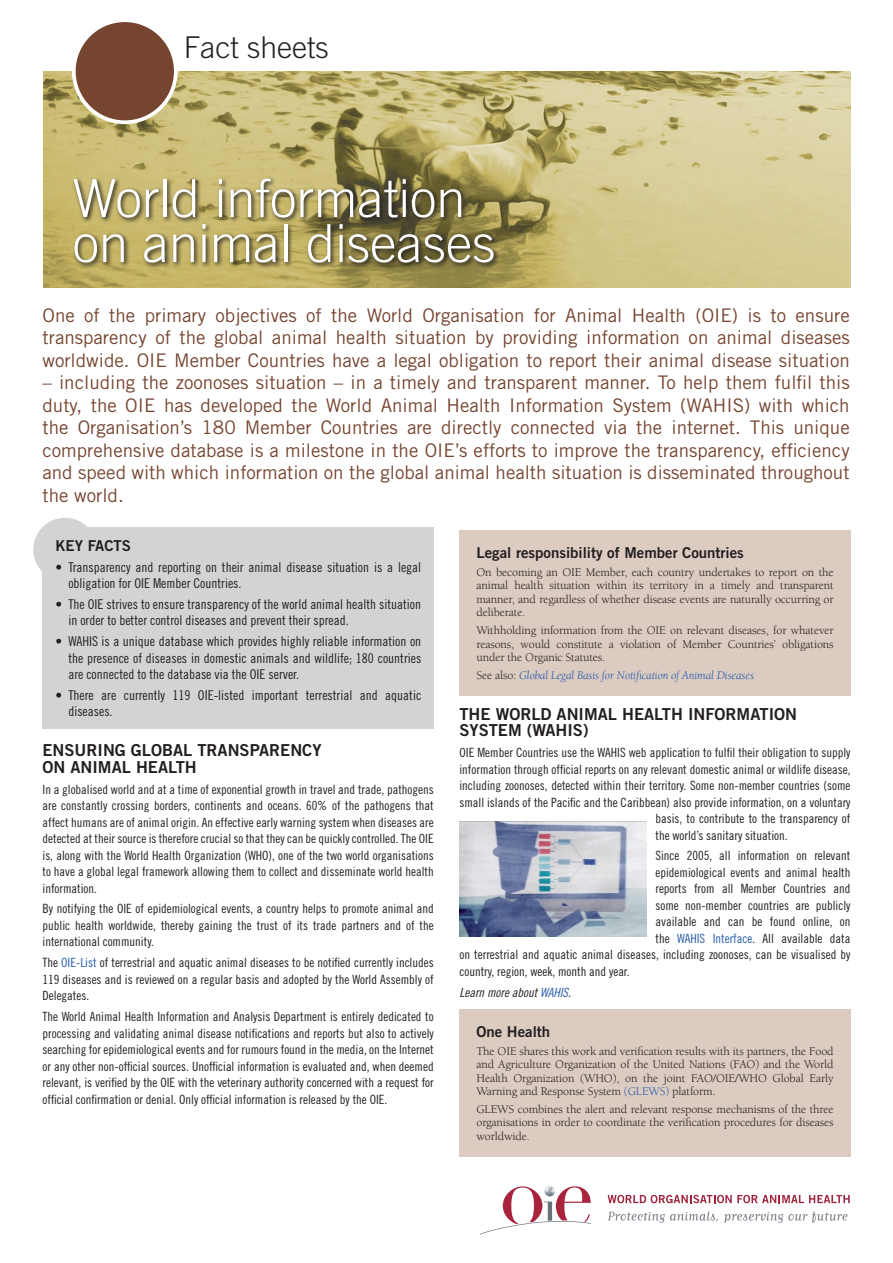
<style>
.page{position:relative;width:893px;height:1263px;background:#fff}
.page>*{position:absolute;margin:0;border:0;box-sizing:border-box;transform-origin:0 0}
.TITULAR_up{font:300 52.5px/45px "Trade Gothic LT Std";color:#fff}
.t1{font:300 30px "Trade Gothic LT Std";color:#231f20}
.Entradilla{font:18.75px/22.5px "Trade Gothic LT Std";color:#754530;text-align:justify}
.TITULO1{font:16.5px/16.5px "Trade Gothic LT Std Bd 2";color:#231f20}
.titulo_box{font:15px "Trade Gothic LT Std Bd 2";color:#231f20}
.Titulo_KEY_FACTS{font:15px "Trade Gothic LT Std Bd 2";color:#231f20}
.KEY_FACTS{font:13.5px/16.5px "Trade Gothic LT Std Cn 18";color:#231f20}
.texto_1{font:12.75px/16.5px "Trade Gothic LT Std Cn 18";color:#231f20;text-align:justify}
.texto_1-2{font:12.75px "Trade Gothic LT Std Cn 18 Obl";color:#231f20}
.Texto_box_2_-_b{font:12px/13.5px "Berkeley";letter-spacing:-.01em;color:#231f20;text-align:justify}
.Texto_box_2_-_b-2{font:italic 12px "Berkeley";letter-spacing:-.01em;color:#275caa}
.s1{color:#275caa}
.s2{font-style:normal;color:#231f20}
</style>
<div class="page">
<img style="left:43px;top:71px;width:807px;height:216px">
<svg style="left:72px;top:177px;width:428px;height:92px;background:#92864f"></svg>
<div style="left:33px;top:518px;width:64px;height:63px;background:#d3d3d6;border-radius:50%"></div>
<div style="left:43px;top:527px;width:391px;height:202px;background:#d3d3d6"></div>
<svg style="left:480px;top:1186px;width:111px;height:48px"></svg>
<svg style="left:608px;top:1195px;width:242px;height:8px"></svg>
<svg style="left:608px;top:1212px;width:110px;height:11px"></svg>
<svg style="left:724px;top:1212px;width:124px;height:11px"></svg>
<div style="left:74px;top:20px;width:102px;height:102px;background:#754530;border-radius:50%"></div>
<div style="left:72px;top:18px;width:106px;height:106px;border:4px solid #fff;border-radius:50%"></div>
<div style="left:459px;top:530px;width:392px;height:166px;background:#dccbc1"></div>
<div style="left:459px;top:1009px;width:392px;height:148px;background:#dccbc1"></div>
<img style="left:459px;top:821px;width:188px;height:115px">
<p class="t1" style="left:184px;top:29px;width:147px">Fact sheets</p>
<p class="TITULAR_up" style="left:73px;top:175px;width:424px">World information on animal diseases</p>
<p class="Entradilla" style="left:43px;top:304px;width:809px">One of the primary objectives of the World Organisation for Animal Health (OIE) is to ensure transparency of the global animal health situation by providing information on animal diseases worldwide. OIE Member Countries have a legal obligation to report their animal disease situation</p>
<p class="Entradilla" style="left:43px;top:371px;width:809px">– including the zoonoses situation – in a timely and transparent manner. To help them fulfil this duty, the OIE has developed the World Animal Health Information System (WAHIS) with which the Organisation’s 180 Member Countries are directly connected via the internet. This unique comprehensive database is a milestone in the OIE’s efforts to improve the transparency, efficiency and speed with which information on the global animal health situation is disseminated throughout the world.</p>
<p class="Titulo_KEY_FACTS" style="left:56px;top:536px;width:77px">KEY FACTS</p>
<p class="KEY_FACTS" style="left:68px;top:558px;width:354px;text-indent:-13px">• Transparency and reporting on their animal disease situation is a legal obligation for OIE Member Countries.</p>
<p class="KEY_FACTS" style="left:68px;top:596px;width:354px;text-indent:-13px">• The OIE strives to ensure transparency of the world animal health situation in order to better control diseases and prevent their spread.</p>
<p class="KEY_FACTS" style="left:68px;top:633px;width:354px;text-align:justify;text-indent:-13px">• WAHIS is a unique database which provides highly reliable information on the presence of diseases in domestic animals and wildlife; 180 countries are connected to the database via the OIE server.</p>
<p class="KEY_FACTS" style="left:68px;top:687px;width:354px;text-indent:-13px">• There are currently 119 OIE-listed important terrestrial and aquatic diseases.</p>
<p class="TITULO1" style="left:43px;top:742px;width:280px">ENSURING GLOBAL TRANSPARENCY<br>ON ANIMAL HEALTH</p>
<p class="texto_1" style="left:43px;top:781px;width:393px">In a globalised world and at a time of exponential growth in travel and trade, pathogens are constantly crossing borders, continents and oceans. 60% of the pathogens that affect humans are of animal origin. An effective early warning system when diseases are detected at their source is therefore crucial so that they can be quickly controlled. The OIE is, along with the World Health Organization (WHO), one of the two world organisations to have a global legal framework allowing them to collect and disseminate world health information.</p>
<p class="texto_1" style="left:43px;top:900px;width:393px">By notifying the OIE of epidemiological events, a country helps to promote animal and public health worldwide, thereby gaining the trust of its trade partners and of the international community.</p>
<p class="texto_1" style="left:43px;top:954px;width:393px">The <span class="s1">OIE-List</span> of terrestrial and aquatic animal diseases to be notified currently includes 119 diseases and is reviewed on a regular basis and adopted by the World Assembly of Delegates.</p>
<p class="texto_1" style="left:43px;top:1008px;width:393px">The World Animal Health Information and Analysis Department is entirely dedicated to processing and validating animal disease notifications and reports but also to actively searching for epidemiological events and for rumours found in the media, on the Internet or any other non-official sources. Unofficial information is evaluated and, when deemed relevant, is verified by the OIE with the veterinary authority concerned with a request for official confirmation or denial. Only official information is released by the OIE.</p>
<p class="titulo_box" style="left:476px;top:543px;width:269px">Legal responsibility of Member Countries</p>
<p class="Texto_box_2_-_b" style="left:476px;top:565px;width:359px">On becoming an OIE Member, each country undertakes to report on the animal health situation within its territory in a timely and transparent manner, and regardless of whether disease events are naturally occurring or deliberate.</p>
<p class="Texto_box_2_-_b" style="left:476px;top:624px;width:359px">Withholding information from the OIE on relevant diseases, for whatever reasons, would constitute a violation of Member Countries’ obligations under the Organic Statutes.</p>
<p class="Texto_box_2_-_b-2" style="left:476px;top:669px;width:279px"><span class="s2">See also:</span> Global Legal Basis for Notification of Animal Diseases</p>
<p class="TITULO1" style="left:459px;top:705px;width:339px">THE WORLD ANIMAL HEALTH INFORMATION<br>SYSTEM (WAHIS)</p>
<p class="texto_1" style="left:459px;top:744px;width:392px">OIE Member Countries use the WAHIS web application to fulfil their obligation to supply</p>
<p class="texto_1" style="left:459px;top:761px;width:393px">information through official reports on any relevant domestic animal or wildlife disease,</p>
<p class="texto_1" style="left:459px;top:777px;width:392px">including zoonoses, detected within their territory. Some non-member countries (some</p>
<p class="texto_1" style="left:459px;top:794px;width:392px">small islands of the Pacific and the Caribbean) also provide information, on a voluntary</p>
<p class="texto_1" style="left:655px;top:810px;width:196px">basis, to contribute to the transparency of</p>
<p class="texto_1" style="left:655px;top:827px;width:134px">the world’s sanitary situation.</p>
<p class="texto_1" style="left:655px;top:847px;width:196px">Since 2005, all information on relevant</p>
<p class="texto_1" style="left:655px;top:864px;width:196px">epidemiological events and animal health</p>
<p class="texto_1" style="left:655px;top:880px;width:196px">reports from all Member Countries and</p>
<p class="texto_1" style="left:655px;top:897px;width:196px">some non-member countries are publicly</p>
<p class="texto_1" style="left:655px;top:913px;width:196px">available and can be found online, on</p>
<p class="texto_1" style="left:655px;top:930px;width:196px">the <span class="s1">WAHIS Interface</span>. All available data</p>
<p class="texto_1" style="left:459px;top:946px;width:392px">on terrestrial and aquatic animal diseases, including zoonoses, can be visualised by</p>
<p class="texto_1" style="left:459px;top:963px;width:172px">country, region, week, month and year.</p>
<p class="texto_1-2" style="left:459px;top:985px;width:113px">Learn more about <span class="s1">WAHIS</span>.</p>
<p class="titulo_box" style="left:476px;top:1022px;width:75px">One Health</p>
<p class="Texto_box_2_-_b" style="left:476px;top:1044px;width:359px">The OIE shares this work and verification results with its partners, the Food and Agriculture Organization of the United Nations (FAO) and the World Health Organization (WHO), on the joint FAO/OIE/WHO Global Early Warning and Response System <span class="s1">(GLEWS)</span> platform.</p>
<p class="Texto_box_2_-_b" style="left:476px;top:1102px;width:359px">GLEWS combines the alert and relevant response mechanisms of the three organisations in order to coordinate the verification procedures for diseases worldwide.</p>
</div>
